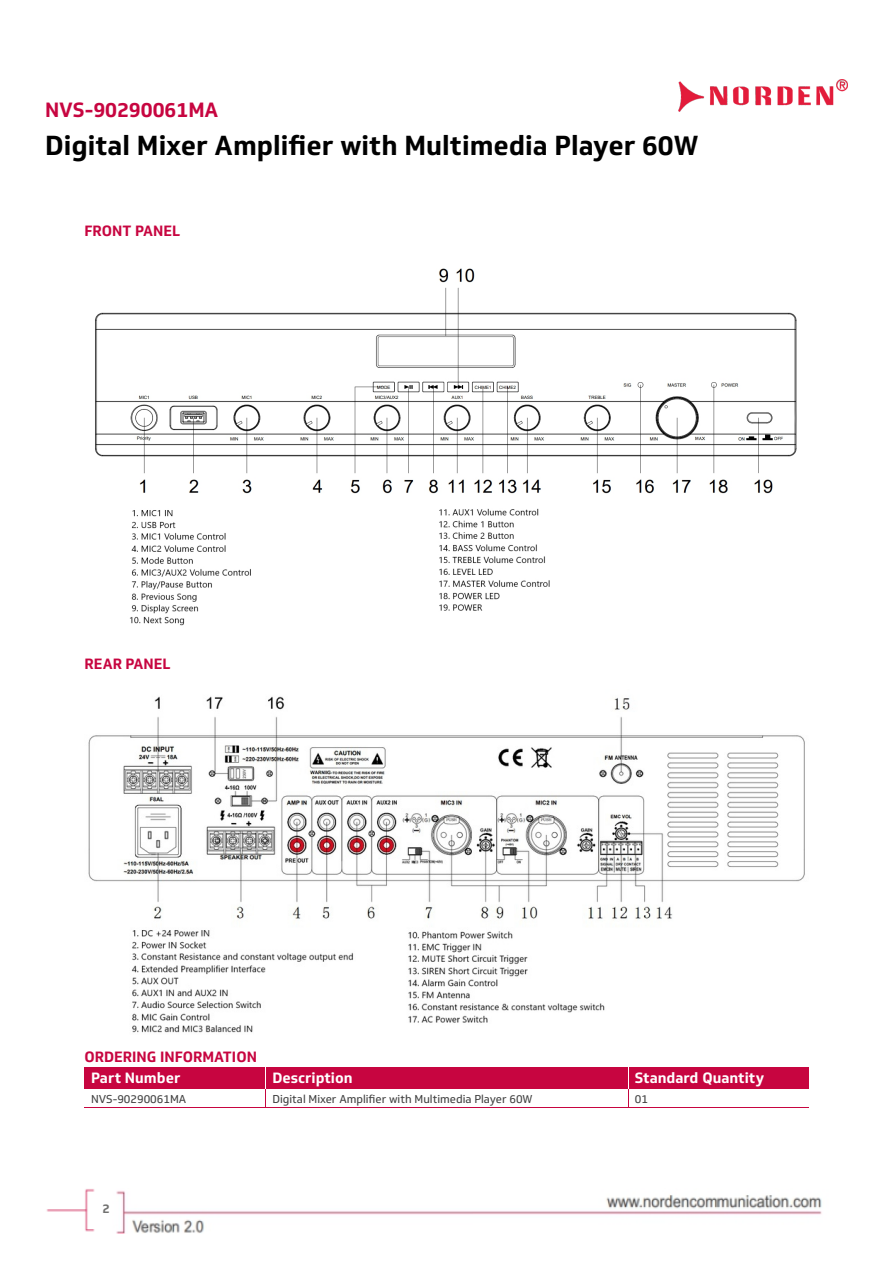
<style>
.page{position:relative;width:893px;height:1263px;background:#fff}
.page>*{position:absolute;margin:0;border:0;box-sizing:border-box;transform-origin:0 0}
.t1{font:700 27px "Soleto";color:#000}
.t2{font:700 20.25px "Soleto";color:#c70540}
.t3{font:700 14.7px "Soleto";color:#c70540}
.t4{font:700 14.7px "Soleto";color:#fff}
.t5{font:700 12.3px "Soleto";color:#727271}
.t6{font:11.25px "Soleto";color:#424242}
</style>
<div class="page">
<div style="left:84px;top:1067px;width:182px;height:22px;background:#c70540"></div>
<div style="left:266px;top:1067px;width:362px;height:22px;background:#c70540"></div>
<div style="left:628px;top:1067px;width:180px;height:22px;background:#c70540"></div>
<img style="left:95px;top:268px;width:702px;height:358px">
<img style="left:88px;top:696px;width:717px;height:337px">
<img style="left:678px;top:80px;width:169px;height:31px">
<img style="left:46px;top:1189px;width:49px;height:43px">
<img style="left:116px;top:1191px;width:706px;height:42px">
<h2 class="t2" style="left:45px;top:101px;width:175px">NVS-90290061MA</h2>
<h1 class="t1" style="left:45px;top:135px;width:655px">Digital Mixer Amplifier with Multimedia Player 60W</h1>
<h3 class="t3" style="left:84px;top:225px;width:97px">FRONT PANEL</h3>
<h3 class="t3" style="left:84px;top:658px;width:88px">REAR PANEL</h3>
<h3 class="t3" style="left:84px;top:1051px;width:174px">ORDERING INFORMATION</h3>
<h3 class="t4" style="left:91px;top:1072px;width:91px">Part Number</h3>
<h3 class="t4" style="left:272px;top:1072px;width:82px">Description</h3>
<h3 class="t4" style="left:634px;top:1072px;width:131px">Standard Quantity</h3>
<p class="t6" style="left:91px;top:1094px;width:97px">NVS-90290061MA</p>
<p class="t6" style="left:272px;top:1094px;width:262px">Digital Mixer Amplifier with Multimedia Player 60W</p>
<p class="t6" style="left:634px;top:1094px;width:15px">01</p>
<p class="t5" style="left:102px;top:1203px;width:9px">2</p>
</div>
